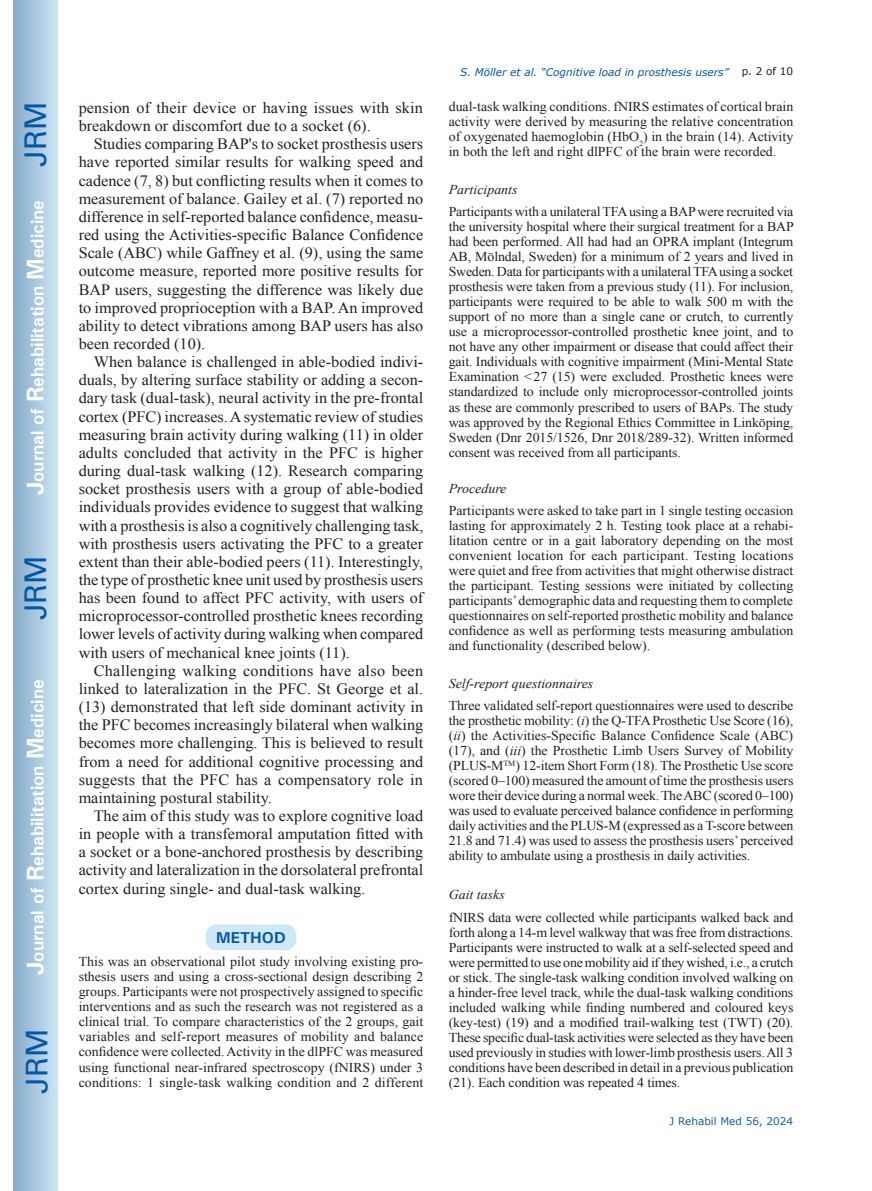
<style>
.page{position:relative;width:872px;height:1191px;background:#fff}
.page>*{position:absolute;margin:0;border:0;box-sizing:border-box;transform-origin:0 0}
.t1{font:30px "Univers";color:#0157a8}
.t2{font:700 18px "Univers";color:#fff}
.t3{font:15.75px/18.1px "Times New Roman";color:#231f20;text-align:justify}
.t4{font:700 15.75px "Univers";color:#0157a8}
.t5{font:13.5px/15px "Times New Roman";letter-spacing:-.01em;color:#231f20;text-align:justify}
.t6{font:italic 13.5px "Times New Roman";color:#231f20}
.t7{font:italic 10.5px "Verdana";color:#0157a8}
.t8{font:10.5px "Verdana";color:#175d9e}
.t9{font:10.5px "Verdana";color:#231f20}
.s1{font-size:24px}
.s2{font-style:italic}
</style>
<div class="page">
<div style="left:14px;top:0;width:43px;height:1191px;background:linear-gradient(to right,#88acca,#cbe5f2)"></div>
<div style="left:206px;top:924px;width:90px;height:26px;background:#cee8f4;border-radius:10px"></div>
<h1 class="t1" style="left:18px;top:167px;width:67px;rotate:-90deg">JRM</h1>
<h2 class="t2" style="left:26px;top:495px;width:297px;rotate:-90deg"><span class="s1">J</span>ournal of <span class="s1">R</span>ehabilitation <span class="s1">M</span>edicine</h2>
<h1 class="t1" style="left:18px;top:620px;width:67px;rotate:-90deg">JRM</h1>
<h2 class="t2" style="left:26px;top:974px;width:297px;rotate:-90deg"><span class="s1">J</span>ournal of <span class="s1">R</span>ehabilitation <span class="s1">M</span>edicine</h2>
<h1 class="t1" style="left:19px;top:1093px;width:67px;rotate:-90deg">JRM</h1>
<p class="t3" style="left:79px;top:98px;width:346px">pension of their device or having issues with skin breakdown or discomfort due to a socket (6).</p>
<p class="t3" style="left:79px;top:135px;width:346px;text-indent:15px">Studies comparing BAP's to socket prosthesis users have reported similar results for walking speed and cadence (7, 8) but conflicting results when it comes to measurement of balance. Gailey et al. (7) reported no difference in self-reported balance confidence, measu&shy;red using the Activities-specific Balance Confidence Scale (ABC) while Gaffney et al. (9), using the same outcome measure, reported more positive results for BAP users, suggesting the difference was likely due to improved proprioception with a BAP. An improved ability to detect vibrations among BAP users has also been recorded (10).</p>
<p class="t3" style="left:79px;top:352px;width:346px;text-indent:15px">When balance is challenged in able-bodied indivi&shy;duals, by altering surface stability or adding a secon&shy;dary task (dual-task), neural activity in the pre-frontal cortex (PFC) increases. A systematic review of studies measuring brain activity during walking (11) in older adults concluded that activity in the PFC is higher during dual-task walking (12). Research comparing socket prosthesis users with a group of able-bodied individuals provides evidence to suggest that walking with a prosthesis is also a cognitively challenging task, with prosthesis users activating the PFC to a greater extent than their able-bodied peers (11). Interestingly, the type of prosthetic knee unit used by prosthesis users has been found to affect PFC activity, with users of microprocessor-controlled prosthetic knees recording lower levels of activity during walking when compared with users of mechanical knee joints (11).</p>
<p class="t3" style="left:79px;top:661px;width:346px;text-indent:15px">Challenging walking conditions have also been linked to lateralization in the PFC. St George et al. (13) demonstrated that left side dominant activity in the PFC becomes increasingly bilateral when walking becomes more challenging. This is believed to result from a need for additional cognitive processing and suggests that the PFC has a compensatory role in maintaining postural stability.</p>
<p class="t3" style="left:79px;top:806px;width:346px;text-indent:15px">The aim of this study was to explore cognitive load in people with a transfemoral amputation fitted with a socket or a bone-anchored prosthesis by describing activity and lateralization in the dorsolateral prefrontal cortex during single- and dual-task walking.</p>
<p class="t4" style="left:216px;top:927px;width:71px">METHOD</p>
<p class="t5" style="left:79px;top:953px;width:346px">This was an observational pilot study involving existing pro&shy;sthesis users and using a cross-sectional design describing 2 groups. Participants were not prospectively assigned to specific interventions and as such the research was not registered as a clinical trial. To compare characteristics of the 2 groups, gait variables and self-report measures of mobility and balance confidence were collected. Activity in the dlPFC was measured using functional near-infrared spectroscopy (fNIRS) under 3 conditions: 1 single-task walking condition and 2 different</p>
<p class="t7" style="left:460px;top:65px;width:270px">S. Möller et al. “Cognitive load in prosthesis users”</p>
<p class="t9" style="left:742px;top:64px;width:53px">p. 2 of 10</p>
<p class="t5" style="left:449px;top:99px;width:346px">dual-task walking conditions. fNIRS estimates of cortical brain activity were derived by measuring the relative concentration of oxygenated haemoglobin (HbO<sub>2</sub>) in the brain (14). Activity in both the left and right dlPFC of the brain were recorded.</p>
<p class="t6" style="left:449px;top:180px;width:70px">Participants</p>
<p class="t5" style="left:449px;top:204px;width:346px">Participants with a unilateral TFA using a BAP were recruited via the university hospital where their surgical treatment for a BAP had been performed. All had had an OPRA implant (Integrum AB, Mölndal, Sweden) for a minimum of 2 years and lived in Sweden. Data for participants with a unilateral TFA using a socket prosthesis were taken from a previous study (11). For inclusion, participants were required to be able to walk 500 m with the support of no more than a single cane or crutch, to currently use a microprocessor-controlled prosthetic knee joint, and to not have any other impairment or disease that could affect their gait. Individuals with cognitive impairment (Mini-Mental State Examination &lt;27 (15) were excluded. Prosthetic knees were standardized to include only microprocessor-controlled joints as these are commonly prescribed to users of BAPs. The study was approved by the Regional Ethics Committee in Linköping, Sweden (Dnr 2015/1526, Dnr 2018/289-32). Written informed consent was received from all participants.</p>
<p class="t6" style="left:449px;top:479px;width:59px">Procedure</p>
<p class="t5" style="left:449px;top:503px;width:346px">Participants were asked to take part in 1 single testing occasion lasting for approximately 2 h. Testing took place at a rehabi&shy;litation centre or in a gait laboratory depending on the most convenient location for each participant. Testing locations were quiet and free from activities that might otherwise distract the participant. Testing sessions were initiated by collecting participants’ demographic data and requesting them to complete questionnaires on self-reported prosthetic mobility and balance confidence as well as performing tests measuring ambulation and functionality (described below).</p>
<p class="t6" style="left:449px;top:674px;width:146px">Self-report questionnaires</p>
<p class="t5" style="left:449px;top:698px;width:346px">Three validated self-report questionnaires were used to describe the prosthetic mobility: (<span class="s2">i</span>) the Q-TFA Prosthetic Use Score (16), (<span class="s2">ii</span>) the Activities-Specific Balance Confidence Scale (ABC) (17), and (<span class="s2">iii</span>) the Prosthetic Limb Users Survey of Mobility (PLUS-M<sup>TM</sup>) 12-item Short Form (18). The Prosthetic Use score (scored 0–100) measured the amount of time the prosthesis users wore their device during a normal week. The ABC (scored 0–100) was used to evaluate perceived balance confidence in performing daily activities and the PLUS-M (expressed as a T-score between 21.8 and 71.4) was used to assess the prosthesis users’ perceived ability to ambulate using a prosthesis in daily activities.</p>
<p class="t6" style="left:449px;top:885px;width:58px">Gait tasks</p>
<p class="t5" style="left:449px;top:909px;width:346px">fNIRS data were collected while participants walked back and forth along a 14-m level walkway that was free from distractions.<br>Participants were instructed to walk at a self-selected speed and were permitted to use one mobility aid if they wished, i.e., a crutch or stick. The single-task walking condition involved walking on a hinder-free level track, while the dual-task walking conditions included walking while finding numbered and coloured keys (key-test) (19) and a modified trail-walking test (TWT) (20).<br>These specific dual-task activities were selected as they have been used previously in studies with lower-limb prosthesis users. All 3 conditions have been described in detail in a previous publication (21). Each condition was repeated 4 times.</p>
<p class="t8" style="left:669px;top:1114px;width:125px">J Rehabil Med 56, 2024</p>
</div>
